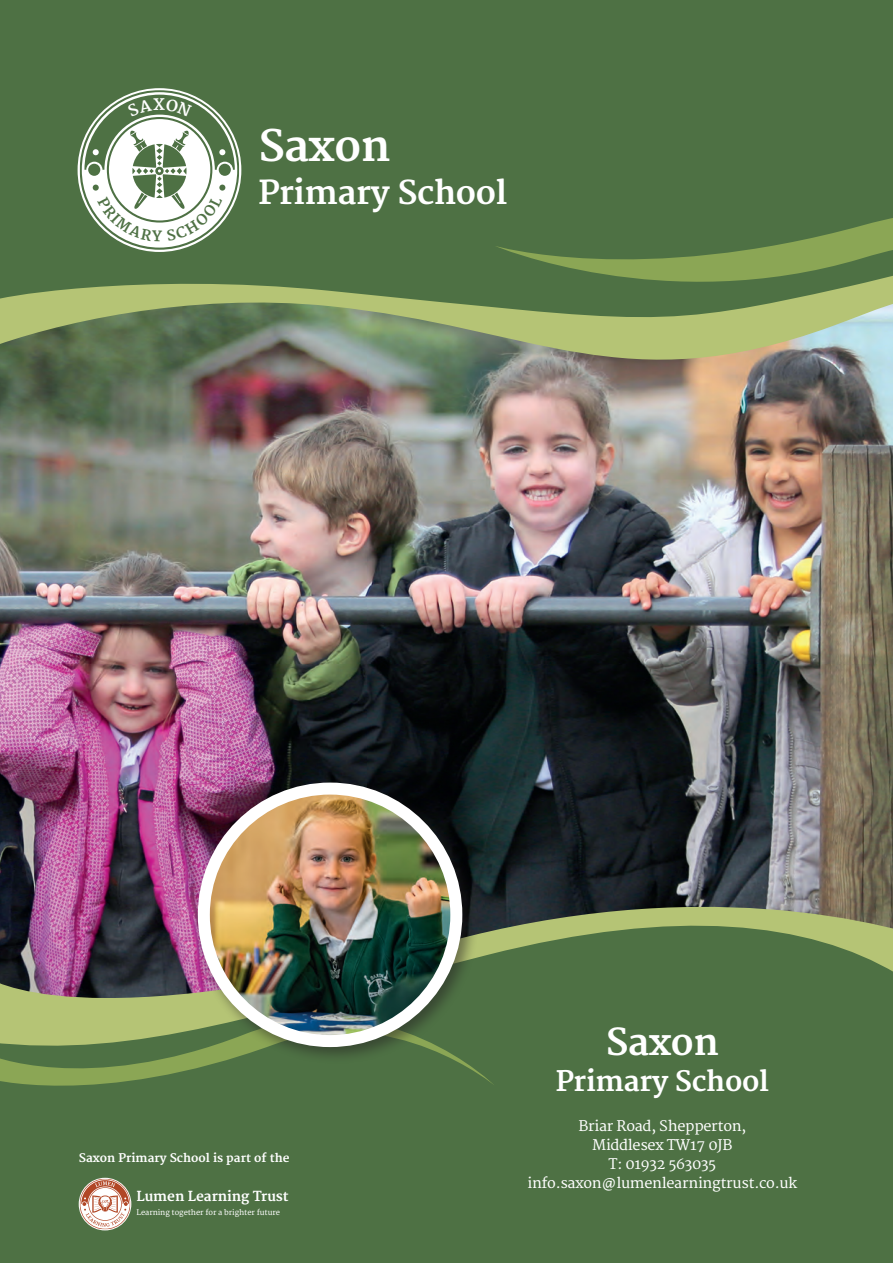
<style>
.page{position:relative;width:893px;height:1263px;background:#fff}
.page>*{position:absolute;margin:0;border:0;box-sizing:border-box;transform-origin:0 0}
.t1{font:700 42.45px "Merriweather";letter-spacing:-.005em;color:#fff}
.t2{font:700 36.3px "Merriweather";letter-spacing:-.005em;color:#fff}
.t3{font:700 32.25px "Merriweather";letter-spacing:-.01em;color:#fff}
.t4{font:700 27.6px "Merriweather";letter-spacing:-.01em;color:#fff}
.t5{font:14.25px/19px "Merriweather";letter-spacing:-.02em;color:#fff;text-align:center}
.t6{font:700 13.5px "Merriweather";letter-spacing:-.005em;color:#fff}
.t7{font:700 11.7px "Merriweather";color:#fff}
.t8{font:7.65px "Merriweather";letter-spacing:-.01em;color:#fff}
</style>
<div class="page">
<img style="left:0;top:402px;width:893px;height:473px">
<div style="left:0;top:0;width:893px;height:241px;background:#4e7144"></div>
<div style="left:0;top:1125px;width:893px;height:138px;background:#4e7144"></div>
<img style="left:0;top:241px;width:893px;height:161px">
<svg style="left:0;top:875px;width:893px;height:250px;background:#58694c"></svg>
<svg style="left:495px;top:197px;width:398px;height:152px;background:#749059"></svg>
<svg style="left:0;top:979px;width:495px;height:130px;background:#6b8552"></svg>
<div style="left:192px;top:777px;width:288px;height:288px;background:#231f20;opacity:.5"></div>
<img style="left:204px;top:788px;width:252px;height:250px">
<div style="left:198px;top:782px;width:264px;height:265px;border:12px solid #fff;border-radius:50%"></div>
<svg style="left:80px;top:1179px;width:50px;height:50px"></svg>
<svg style="left:80px;top:90px;width:159px;height:160px"></svg>
<h1 class="t1" style="left:258px;top:121px;width:134px">Saxon</h1>
<h3 class="t3" style="left:258px;top:173px;width:250px">Primary School</h3>
<p class="t7" style="left:79px;top:1151px;width:212px">Saxon Primary School is part of the</p>
<p class="t6" style="left:136px;top:1188px;width:154px">Lumen Learning Trust</p>
<p class="t8" style="left:136px;top:1207px;width:145px">Learning together for a brighter future</p>
<h2 class="t2" style="left:606px;top:1020px;width:115px">Saxon</h2>
<h3 class="t4" style="left:556px;top:1065px;width:215px">Primary School</h3>
<p class="t5" style="left:527px;top:1117px;width:271px">Briar Road, Shepperton,<br>Middlesex TW17 0JB<br>T: 01932 563035 info.saxon@lumenlearningtrust.co.uk</p>
</div>
